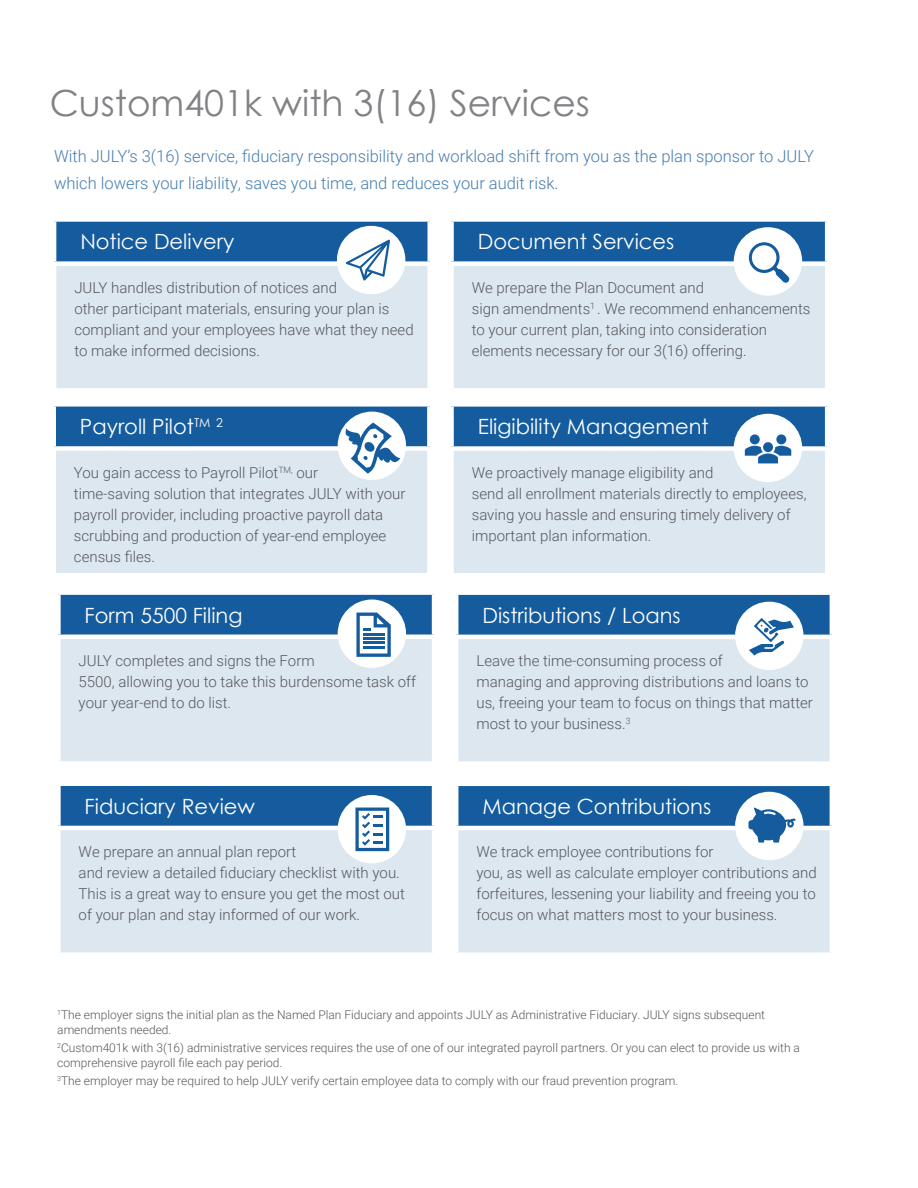
<style>
.page{position:relative;width:918px;height:1188px;background:#fff}
.page>*{position:absolute;margin:0;border:0;box-sizing:border-box;transform-origin:0 0}
.t1{font:36px "Century Gothic";color:#808285}
.t2{font:21px "Century Gothic";color:#fff}
.t3{font:300 16.5px/27px "Roboto";color:#447db1}
.t4{font:300 15px/21px "Roboto";color:#57585a}
.t5{font:300 12px/14.4px "Roboto";color:#57585a}
</style>
<div class="page">
<div style="left:54px;top:219px;width:376px;height:45px;background:#155c9e"></div>
<div style="left:54px;top:264px;width:376px;height:126px;background:#dce7f0"></div>
<div style="left:52px;top:217px;width:380px;height:5px;background:#fff"></div>
<hr style="left:52px;top:222px;width:4px;height:39px;background:#fff">
<hr style="left:428px;top:222px;width:4px;height:39px;background:#fff">
<div style="left:52px;top:261px;width:380px;height:5px;background:#fff"></div>
<hr style="left:52px;top:266px;width:4px;height:122px;background:#fff">
<hr style="left:428px;top:266px;width:4px;height:122px;background:#fff">
<div style="left:52px;top:388px;width:380px;height:5px;background:#fff"></div>
<div style="left:452px;top:219px;width:375px;height:45px;background:#155c9e"></div>
<div style="left:452px;top:264px;width:375px;height:126px;background:#dce7f0"></div>
<div style="left:449px;top:217px;width:380px;height:5px;background:#fff"></div>
<div style="left:449px;top:222px;width:5px;height:39px;background:#fff"></div>
<hr style="left:825px;top:222px;width:4px;height:39px;background:#fff">
<div style="left:449px;top:261px;width:380px;height:5px;background:#fff"></div>
<div style="left:449px;top:266px;width:5px;height:122px;background:#fff"></div>
<hr style="left:825px;top:266px;width:4px;height:122px;background:#fff">
<div style="left:449px;top:388px;width:380px;height:5px;background:#fff"></div>
<div style="left:54px;top:404px;width:375px;height:44px;background:#155c9e"></div>
<div style="left:54px;top:448px;width:375px;height:127px;background:#dce7f0"></div>
<div style="left:51px;top:402px;width:381px;height:5px;background:#fff"></div>
<div style="left:51px;top:407px;width:5px;height:39px;background:#fff"></div>
<div style="left:427px;top:407px;width:5px;height:39px;background:#fff"></div>
<div style="left:51px;top:446px;width:381px;height:5px;background:#fff"></div>
<div style="left:51px;top:451px;width:5px;height:122px;background:#fff"></div>
<div style="left:427px;top:451px;width:5px;height:122px;background:#fff"></div>
<hr style="left:51px;top:573px;width:381px;height:4px;background:#fff">
<div style="left:452px;top:404px;width:375px;height:45px;background:#155c9e"></div>
<div style="left:452px;top:449px;width:375px;height:126px;background:#dce7f0"></div>
<div style="left:449px;top:402px;width:380px;height:5px;background:#fff"></div>
<div style="left:449px;top:407px;width:5px;height:39px;background:#fff"></div>
<hr style="left:825px;top:407px;width:4px;height:39px;background:#fff">
<div style="left:449px;top:446px;width:380px;height:5px;background:#fff"></div>
<div style="left:449px;top:451px;width:5px;height:122px;background:#fff"></div>
<hr style="left:825px;top:451px;width:4px;height:122px;background:#fff">
<div style="left:449px;top:573px;width:380px;height:5px;background:#fff"></div>
<div style="left:58px;top:593px;width:376px;height:44px;background:#155c9e"></div>
<div style="left:58px;top:637px;width:376px;height:126px;background:#dce7f0"></div>
<div style="left:56px;top:590px;width:380px;height:5px;background:#fff"></div>
<div style="left:56px;top:595px;width:5px;height:40px;background:#fff"></div>
<hr style="left:432px;top:595px;width:4px;height:40px;background:#fff">
<hr style="left:56px;top:635px;width:380px;height:4px;background:#fff">
<div style="left:56px;top:639px;width:5px;height:122px;background:#fff"></div>
<hr style="left:432px;top:639px;width:4px;height:122px;background:#fff">
<div style="left:56px;top:761px;width:380px;height:5px;background:#fff"></div>
<div style="left:456px;top:593px;width:376px;height:44px;background:#155c9e"></div>
<div style="left:456px;top:637px;width:376px;height:127px;background:#dce7f0"></div>
<div style="left:454px;top:590px;width:380px;height:5px;background:#fff"></div>
<hr style="left:454px;top:595px;width:4px;height:40px;background:#fff">
<hr style="left:830px;top:595px;width:4px;height:40px;background:#fff">
<hr style="left:454px;top:635px;width:380px;height:4px;background:#fff">
<hr style="left:454px;top:639px;width:4px;height:122px;background:#fff">
<hr style="left:830px;top:639px;width:4px;height:122px;background:#fff">
<div style="left:454px;top:761px;width:380px;height:5px;background:#fff"></div>
<div style="left:58px;top:784px;width:376px;height:44px;background:#155c9e"></div>
<div style="left:58px;top:828px;width:376px;height:127px;background:#dce7f0"></div>
<hr style="left:56px;top:782px;width:380px;height:4px;background:#fff">
<div style="left:56px;top:786px;width:5px;height:40px;background:#fff"></div>
<hr style="left:432px;top:786px;width:4px;height:40px;background:#fff">
<hr style="left:56px;top:826px;width:380px;height:4px;background:#fff">
<div style="left:56px;top:830px;width:5px;height:122px;background:#fff"></div>
<hr style="left:432px;top:830px;width:4px;height:122px;background:#fff">
<div style="left:56px;top:952px;width:380px;height:5px;background:#fff"></div>
<div style="left:456px;top:784px;width:376px;height:44px;background:#155c9e"></div>
<div style="left:456px;top:828px;width:376px;height:127px;background:#dce7f0"></div>
<hr style="left:454px;top:782px;width:380px;height:4px;background:#fff">
<hr style="left:454px;top:786px;width:4px;height:40px;background:#fff">
<hr style="left:830px;top:786px;width:4px;height:40px;background:#fff">
<hr style="left:454px;top:826px;width:380px;height:4px;background:#fff">
<hr style="left:454px;top:830px;width:4px;height:122px;background:#fff">
<hr style="left:830px;top:830px;width:4px;height:122px;background:#fff">
<div style="left:454px;top:952px;width:380px;height:5px;background:#fff"></div>
<div style="left:337px;top:226px;width:68px;height:68px;background:#fff;border-radius:50%"></div>
<svg style="left:346px;top:240px;width:44px;height:40px"></svg>
<div style="left:734px;top:227px;width:68px;height:69px;background:#fff;border-radius:50%"></div>
<svg style="left:749px;top:242px;width:41px;height:41px"></svg>
<div style="left:338px;top:412px;width:68px;height:68px;background:#fff;border-radius:50%"></div>
<div style="left:338px;top:600px;width:68px;height:68px;background:#fff;border-radius:50%"></div>
<div style="left:338px;top:795px;width:68px;height:68px;background:#fff;border-radius:50%"></div>
<div style="left:734px;top:414px;width:68px;height:68px;background:#fff;border-radius:50%"></div>
<div style="left:735px;top:602px;width:69px;height:68px;background:#fff;border-radius:50%"></div>
<div style="left:735px;top:792px;width:69px;height:68px;background:#fff;border-radius:50%"></div>
<div style="left:750px;top:434px;width:10px;height:10px;background:#155c9e;border-radius:50%"></div>
<div style="left:776px;top:434px;width:10px;height:10px;background:#155c9e;border-radius:50%"></div>
<div style="left:763px;top:442px;width:10px;height:10px;background:#155c9e;border-radius:50%"></div>
<svg style="left:745px;top:446px;width:46px;height:17px"></svg>
<svg style="left:356px;top:613px;width:35px;height:44px"></svg>
<hr style="left:363px;top:637px;width:21px;height:3px;background:#155c9e">
<hr style="left:363px;top:642px;width:21px;height:2px;background:#155c9e">
<hr style="left:363px;top:646px;width:21px;height:3px;background:#155c9e">
<svg style="left:749px;top:618px;width:45px;height:38px"></svg>
<svg style="left:748px;top:807px;width:48px;height:36px"></svg>
<svg style="left:355px;top:808px;width:34px;height:43px"></svg>
<svg style="left:345px;top:423px;width:55px;height:51px"></svg>
<p class="t1" style="left:50px;top:77px;width:542px">Custom401k with 3(16) Services</p>
<p class="t3" style="left:54px;top:142px;width:762px">With JULY’s 3(16) service, fiduciary responsibility and workload shift from you as the plan sponsor to JULY which lowers your liability, saves you time, and reduces your audit risk.</p>
<p class="t2" style="left:80px;top:227px;width:156px">Notice Delivery</p>
<p class="t4" style="left:74px;top:276px;width:341px">JULY handles distribution of notices and<br>other participant materials, ensuring your plan is compliant and your employees have what they need to make informed decisions.</p>
<p class="t2" style="left:80px;top:412px;width:145px">Payroll Pilot<sup>TM</sup> <sup>2</sup></p>
<p class="t4" style="left:74px;top:461px;width:333px">You gain access to Payroll Pilot<sup>TM,</sup> our<br>time-saving solution that integrates JULY with your payroll provider, including proactive payroll data scrubbing and production of year-end employee census files.</p>
<p class="t2" style="left:85px;top:600px;width:159px">Form 5500 Filing</p>
<p class="t4" style="left:79px;top:650px;width:339px">JULY completes and signs the Form<br>5500, allowing you to take this burdensome task off your year-end to do list.</p>
<p class="t2" style="left:85px;top:791px;width:172px">Fiduciary Review</p>
<p class="t4" style="left:79px;top:841px;width:328px">We prepare an annual plan report<br>and review a detailed fiduciary checklist with you.<br>This is a great way to ensure you get the most out of your plan and stay informed of our work.</p>
<p class="t2" style="left:478px;top:227px;width:198px">Document Services</p>
<p class="t4" style="left:472px;top:276px;width:340px">We prepare the Plan Document and<br>sign amendments<sup>1</sup> . We recommend enhancements to your current plan, taking into consideration elements necessary for our 3(16) offering.</p>
<p class="t2" style="left:478px;top:412px;width:232px">Eligibility Management</p>
<p class="t4" style="left:472px;top:461px;width:243px">We proactively manage eligibility and</p>
<p class="t4" style="left:472px;top:482px;width:336px">send all enrollment materials directly to employees, saving you hassle and ensuring timely delivery of important plan information.</p>
<p class="t2" style="left:482px;top:600px;width:200px">Distributions / Loans</p>
<p class="t4" style="left:476px;top:650px;width:338px">Leave the time-consuming process of<br>managing and approving distributions and loans to us, freeing your team to focus on things that matter most to your business.<sup>3</sup></p>
<p class="t2" style="left:482px;top:792px;width:230px">Manage Contributions</p>
<p class="t4" style="left:476px;top:841px;width:342px">We track employee contributions for<br>you, as well as calculate employer contributions and forfeitures, lessening your liability and freeing you to focus on what matters most to your business.</p>
<p class="t5" style="left:57px;top:1007px;width:709px"><sup>1</sup>The employer signs the initial plan as the Named Plan Fiduciary and appoints JULY as Administrative Fiduciary. JULY signs subsequent amendments needed.</p>
<p class="t5" style="left:57px;top:1040px;width:744px"><sup>2</sup>Custom401k with 3(16) administrative services requires the use of one of our integrated payroll partners. Or you can elect to provide us with a comprehensive payroll file each pay period.</p>
<p class="t5" style="left:57px;top:1073px;width:623px"><sup>3</sup>The employer may be required to help JULY verify certain employee data to comply with our fraud prevention program.</p>
</div>
